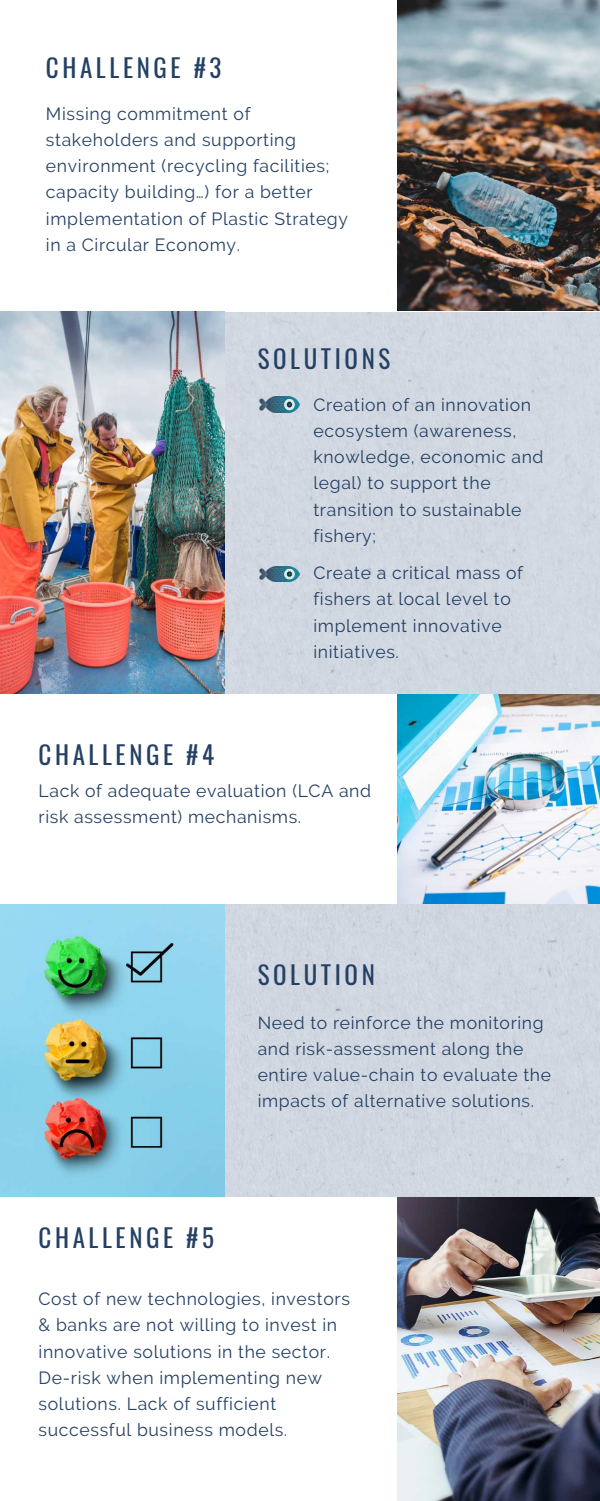
<style>
.page{position:relative;width:600px;height:1501px;background:#fff}
.page>*{position:absolute;margin:0;border:0;box-sizing:border-box;transform-origin:0 0}
.t1{font:25px "Oswald";letter-spacing:.145em;color:#244064}
.t2{font:17.6px/26.2px "Raleway";letter-spacing:.035em;color:#244064}
.t3{font:17.5px/26.2px "Raleway";letter-spacing:.035em;color:#244064}
</style>
<div class="page">
<div style="left:224px;top:311px;width:376px;height:885px;background:#d1d8e2"></div>
<img style="left:397px;top:0;width:203px;height:310px">
<img style="left:0;top:311px;width:224px;height:383px">
<div style="left:0;top:694px;width:600px;height:209px;background:#fff"></div>
<img style="left:258px;top:396px;width:42px;height:16px">
<img style="left:397px;top:694px;width:203px;height:209px">
<img style="left:0;top:904px;width:224px;height:292px">
<img style="left:258px;top:566px;width:42px;height:15px">
<img style="left:397px;top:1196px;width:203px;height:304px">
<h1 class="t1" style="left:46px;top:48px;width:177px">CHALLENGE #3</h1>
<p class="t2" style="left:46px;top:100px;width:304px">Missing commitment of stakeholders and supporting environment (recycling facilities; capacity building…) for a better implementation of Plastic Strategy in a Circular Economy.</p>
<h1 class="t1" style="left:258px;top:339px;width:134px">SOLUTIONS</h1>
<p class="t2" style="left:313px;top:391px;width:232px">Creation of an innovation ecosystem (awareness, knowledge, economic and legal) to support the transition to sustainable fishery;</p>
<p class="t2" style="left:313px;top:560px;width:211px">Create a critical mass of fishers at local level to implement innovative initiatives.</p>
<h1 class="t1" style="left:39px;top:735px;width:177px">CHALLENGE #4</h1>
<p class="t2" style="left:39px;top:777px;width:334px">Lack of adequate evaluation (LCA and risk assessment) mechanisms.</p>
<h1 class="t1" style="left:258px;top:955px;width:119px">SOLUTION</h1>
<p class="t3" style="left:258px;top:1009px;width:295px">Need to reinforce the monitoring and risk-assessment along the entire value-chain to evaluate the impacts of alternative solutions.</p>
<h1 class="t1" style="left:39px;top:1217px;width:177px">CHALLENGE #5</h1>
<p class="t2" style="left:39px;top:1285px;width:313px">Cost of new technologies, investors &amp; banks are not willing to invest in innovative solutions in the sector.<br>De-risk when implementing new solutions. Lack of sufficient successful business models.</p>
</div>
